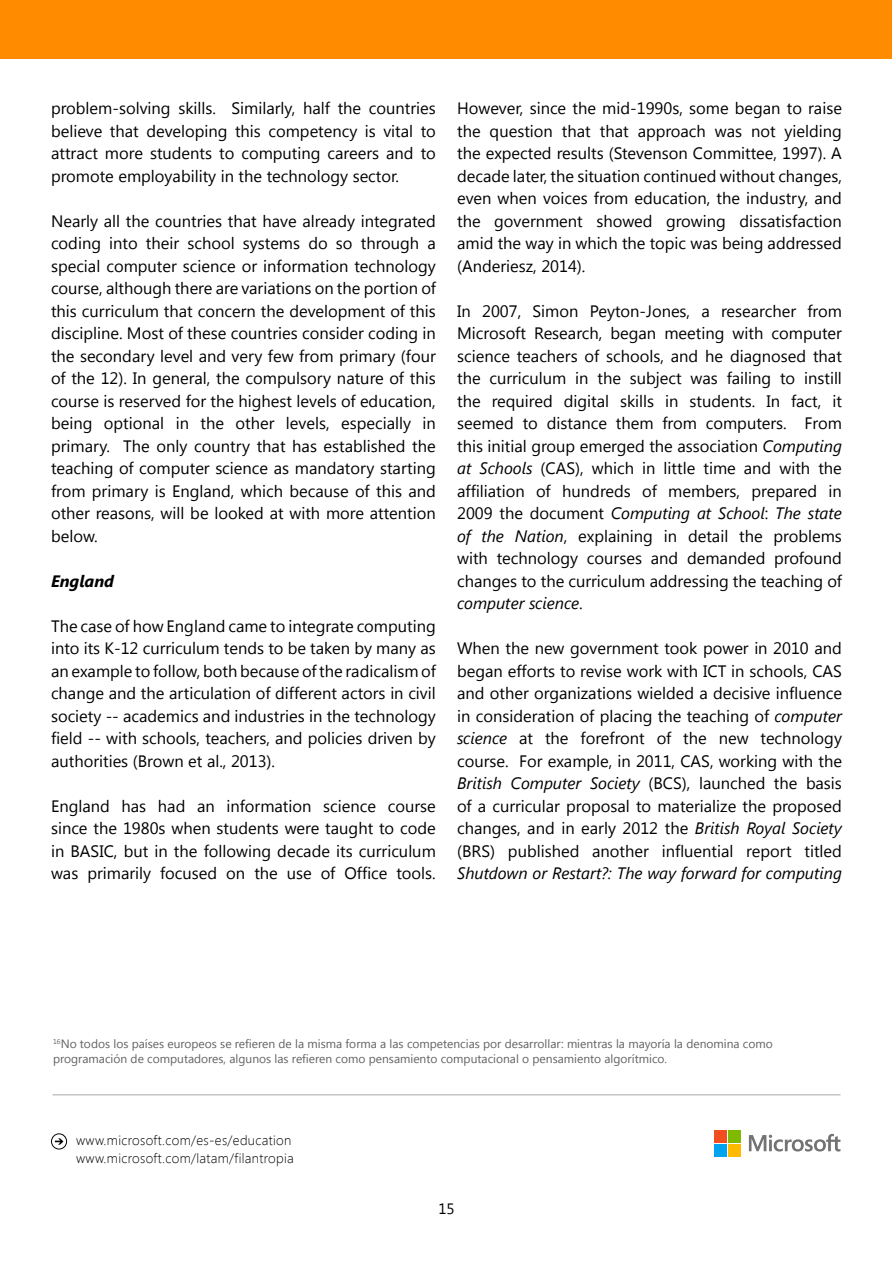
<style>
.page{position:relative;width:893px;height:1263px;background:#fff}
.page>*{position:absolute;margin:0;border:0;box-sizing:border-box;transform-origin:0 0}
.t1{font:16.5px/22.5px "Segoe UI";color:#000;text-align:justify}
.t2{font:italic 16.5px "Segoe UI";color:#000}
.t3{font:italic 700 16.5px "Segoe UI";color:#000}
.t4{font:15px "Segoe UI";color:#000101}
.t5{font:300 13.5px/18px "Segoe UI";letter-spacing:.025em;color:#000101}
.t6{font:12px/14.4px "Segoe UI";color:#616264}
.s1{font-style:italic}
</style>
<div class="page">
<div style="left:0;top:0;width:892px;height:59px;background:#ff8c00"></div>
<svg style="left:51px;top:1133px;width:16px;height:16px"></svg>
<svg style="left:749px;top:1134px;width:91px;height:17px"></svg>
<div style="left:714px;top:1129px;width:13px;height:13px;background:#f24f21"></div>
<div style="left:728px;top:1129px;width:13px;height:13px;background:#80ba00"></div>
<div style="left:714px;top:1144px;width:13px;height:13px;background:#00a3f0"></div>
<div style="left:728px;top:1144px;width:13px;height:13px;background:#ffba00"></div>
<hr style="left:52px;top:1094px;width:788px;height:1px;background:#a5a7aa">
<p class="t1" style="left:51px;top:96px;width:386px">problem-solving skills. Similarly, half the countries believe that developing this competency is vital to attract more students to computing careers and to promote employability in the technology sector.</p>
<p class="t1" style="left:51px;top:209px;width:386px">Nearly all the countries that have already integrated coding into their school systems do so through a special computer science or information technology course, although there are variations on the portion of this curriculum that concern the development of this discipline. Most of these countries consider coding in the secondary level and very few from primary (four of the 12). In general, the compulsory nature of this course is reserved for the highest levels of education, being optional in the other levels, especially in primary. The only country that has established the teaching of computer science as mandatory starting from primary is England, which because of this and other reasons, will be looked at with more attention below.</p>
<p class="t3" style="left:51px;top:569px;width:65px">England</p>
<p class="t1" style="left:51px;top:614px;width:386px">The case of how England came to integrate computing into its K-12 curriculum tends to be taken by many as an example to follow, both because of the radicalism of change and the articulation of different actors in civil society -- academics and industries in the technology field -- with schools, teachers, and policies driven by authorities (Brown et al., 2013).</p>
<p class="t1" style="left:51px;top:794px;width:386px">England has had an information science course since the 1980s when students were taught to code in BASIC, but in the following decade its curriculum was primarily focused on the use of Office tools.</p>
<p class="t1" style="left:457px;top:96px;width:386px">However, since the mid-1990s, some began to raise the question that that approach was not yielding the expected results (Stevenson Committee, 1997). A decade later, the situation continued without changes, even when voices from education, the industry, and the government showed growing dissatisfaction amid the way in which the topic was being addressed (Anderiesz, 2014).</p>
<p class="t1" style="left:457px;top:299px;width:386px">In 2007, Simon Peyton-Jones, a researcher from Microsoft Research, began meeting with computer science teachers of schools, and he diagnosed that the curriculum in the subject was failing to instill the required digital skills in students. In fact, it seemed to distance them from computers. From this initial group emerged the association <span class="s1">Computing at Schools</span> (CAS), which in little time and with the affiliation of hundreds of members, prepared in 2009 the document <span class="s1">Computing at School</span>: <span class="s1">The state of the Nation</span>, explaining in detail the problems with technology courses and demanded profound changes to the curriculum addressing the teaching of <span class="s1">computer science</span>.</p>
<p class="t1" style="left:457px;top:636px;width:386px">When the new government took power in 2010 and began efforts to revise work with ICT in schools, CAS and other organizations wielded a decisive influence in consideration of placing the teaching of <span class="s1">computer science</span> at the forefront of the new technology course. For example, in 2011, CAS, working with the <span class="s1">British Computer Society</span> (BCS), launched the basis of a curricular proposal to materialize the proposed changes, and in early 2012 the <span class="s1">British Royal Society </span>(BRS) published another influential report titled</p>
<p class="t2" style="left:457px;top:862px;width:386px">Shutdown or Restart?: The way forward for computing</p>
<p class="t6" style="left:53px;top:1036px;width:721px"><sup>16</sup>No todos los países europeos se refieren de la misma forma a las competencias por desarrollar: mientras la mayoría la denomina como programación de computadores, algunos las refieren como pensamiento computacional o pensamiento algorítmico.</p>
<p class="t5" style="left:76px;top:1131px;width:219px">www.microsoft.com/es-es/education www.microsoft.com/latam/filantropia</p>
<p class="t4" style="left:438px;top:1198px;width:18px">15</p>
</div>
